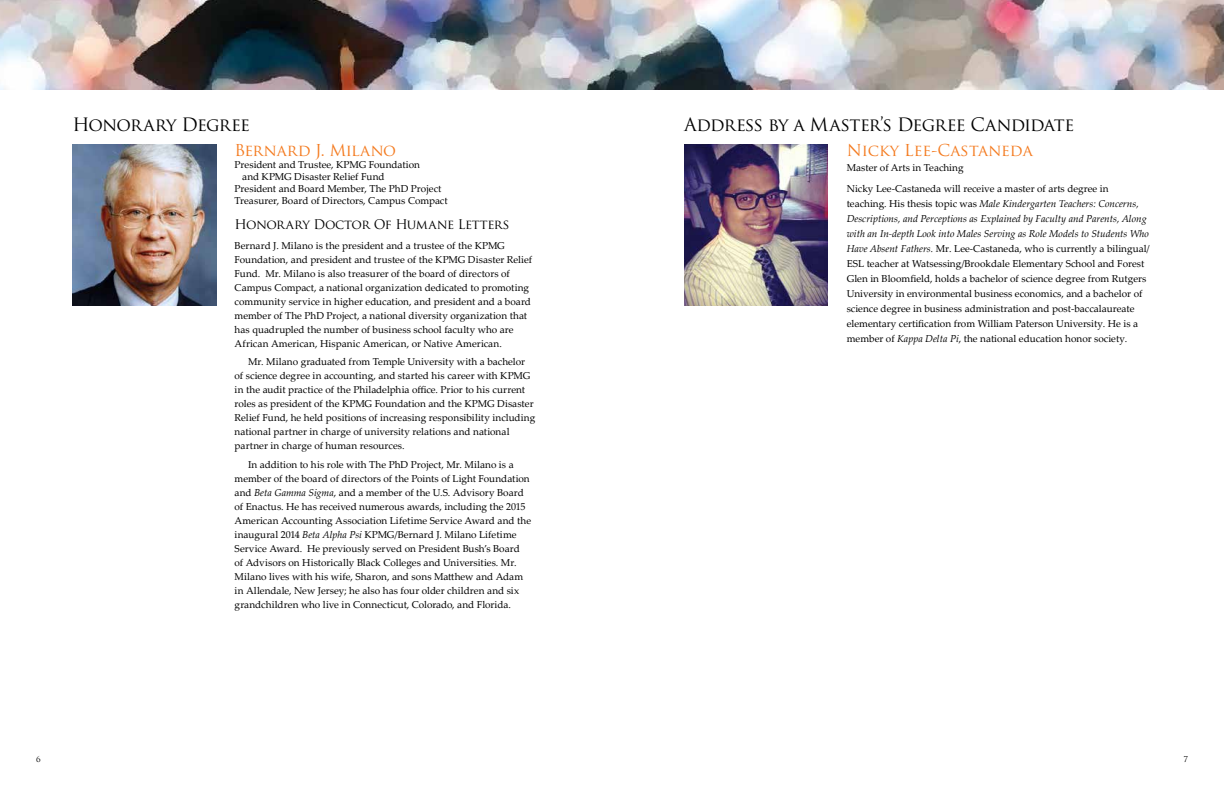
<style>
.page{position:relative;width:1224px;height:792px;background:#fff}
.page>*{position:absolute;margin:0;border:0;box-sizing:border-box;transform-origin:0 0}
.t1{font:18px "Trajan Pro";letter-spacing:-.045em;color:#000}
.t2{font:16px "Trajan Pro";color:#f47b20}
.t3{font:13px "Trajan Pro";letter-spacing:-.035em;color:#000}
.t4{font:10px/14px "Palatino Linotype";color:#000}
.t5{font:8px "Trajan Pro";color:#000}
.s1{font-style:italic}
</style>
<div class="page">
<img style="left:0;top:0;width:1224px;height:89px">
<img style="left:73px;top:144px;width:144px;height:162px">
<img style="left:684px;top:144px;width:144px;height:161px">
<h1 class="t1" style="left:73px;top:113px;width:179px">Honorary Degree</h1>
<h2 class="t2" style="left:235px;top:140px;width:163px">Bernard J. Milano</h2>
<p class="t4" style="left:235px;top:157px;width:187px">President and Trustee, KPMG Foundation</p>
<p class="t4" style="left:242px;top:169px;width:144px">and KPMG Disaster Relief Fund</p>
<p class="t4" style="left:235px;top:181px;width:208px">President and Board Member, The PhD Project</p>
<p class="t4" style="left:235px;top:193px;width:215px">Treasurer, Board of Directors, Campus Compact</p>
<h3 class="t3" style="left:235px;top:216px;width:277px">Honorary Doctor Of Humane Letters</h3>
<p class="t4" style="left:235px;top:238px;width:299px">Bernard J. Milano is the president and a trustee of the KPMG Foundation, and president and trustee of the KPMG Disaster Relief Fund. Mr. Milano is also treasurer of the board of directors of Campus Compact, a national organization dedicated to promoting community service in higher education, and president and a board member of The PhD Project, a national diversity organization that has quadrupled the number of business school faculty who are African American, Hispanic American, or Native American.</p>
<p class="t4" style="left:235px;top:354px;width:302px;text-indent:14px">Mr. Milano graduated from Temple University with a bachelor of science degree in accounting, and started his career with KPMG in the audit practice of the Philadelphia office. Prior to his current roles as president of the KPMG Foundation and the KPMG Disaster Relief Fund, he held positions of increasing responsibility including national partner in charge of university relations and national partner in charge of human resources.</p>
<p class="t4" style="left:235px;top:457px;width:298px;text-indent:14px">In addition to his role with The PhD Project, Mr. Milano is a member of the board of directors of the Points of Light Foundation and <span class="s1">Beta Gamma Sigma</span>, and a member of the U.S. Advisory Board of Enactus. He has received numerous awards, including the 2015<br>American Accounting Association Lifetime Service Award and the inaugural 2014 <span class="s1">Beta Alpha Psi</span> KPMG/Bernard J. Milano Lifetime Service Award. He previously served on President Bush’s Board<br>of Advisors on Historically Black Colleges and Universities. Mr.<br>Milano lives with his wife, Sharon, and sons Matthew and Adam in Allendale, New Jersey; he also has four older children and six grandchildren who live in Connecticut, Colorado, and Florida.</p>
<h1 class="t1" style="left:684px;top:113px;width:392px">Address by a Master’s Degree Candidate</h1>
<h2 class="t2" style="left:847px;top:140px;width:187px">Nicky Lee-Castaneda</h2>
<p class="t4" style="left:847px;top:157px;width:263px;line-height:21px">Master of Arts in Teaching<br>Nicky Lee-Castaneda will receive a master of arts degree in</p>
<p class="t4" style="left:847px;top:196px;width:305px;line-height:15px">teaching. His thesis topic was <span class="s1">Male Kindergarten Teachers: Concerns, Descriptions, and Perceptions as Explained by Faculty and Parents, Along with an In-depth Look into Males Serving as Role Models to Students Who Have Absent Fathers.</span> Mr. Lee-Castaneda, who is currently a bilingual/ ESL teacher at Watsessing/Brookdale Elementary School and Forest Glen in Bloomfield, holds a bachelor of science degree from Rutgers University in environmental business economics, and a bachelor of science degree in business administration and post-baccalaureate elementary certification from William Paterson University. He is a member of <span class="s1">Kappa Delta Pi</span>, the national education honor society.</p>
<p class="t5" style="left:36px;top:754px;width:6px">6</p>
<p class="t5" style="left:1183px;top:754px;width:6px">7</p>
</div>
